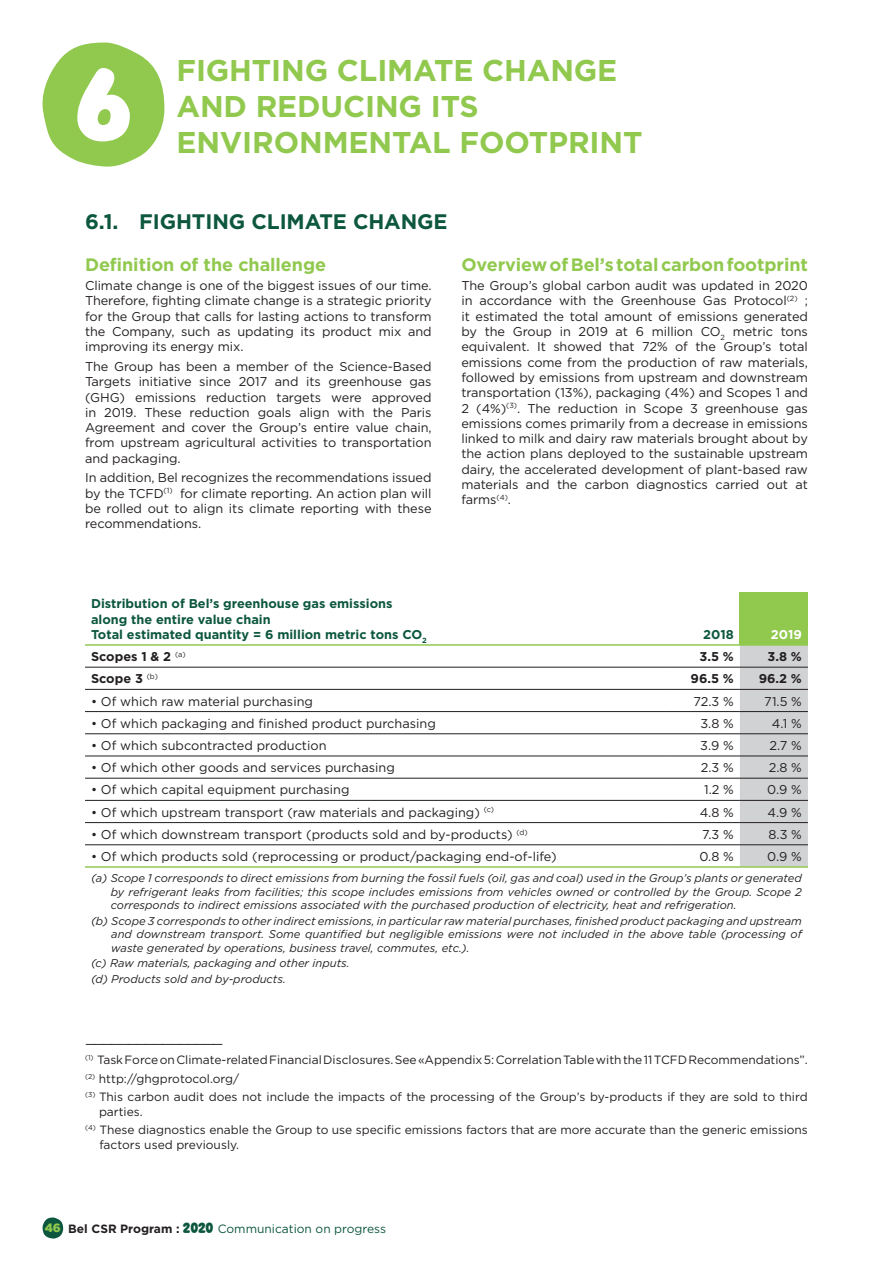
<style>
.page{position:relative;width:893px;height:1263px;background:#fff}
.page>*{position:absolute;margin:0;border:0;box-sizing:border-box;transform-origin:0 0}
.t1{font:105px "Hello Headline W00";color:#fff}
.t2{font:700 30px/36px "Gotham";letter-spacing:-.005em;color:#91c94f}
.t3{font:700 21px "Gotham";letter-spacing:-.005em;color:#0d573e}
.t4{font:700 18px "Gotham";letter-spacing:-.005em;color:#91c94f}
.t5{font:12.75px/15.3px "Gotham";color:#231f20;text-align:justify}
.t6{font:700 12.75px/15.3px "Gotham";color:#0d573e}
.t7{font:700 12.75px "Gotham";color:#231f20}
.t8{font:700 12.75px "Gotham";color:#fff}
.t9{font:12px/18.6px "Gotham";color:#231f20}
.t10{font:12px "Gotham";color:#0d573e}
.t11{font:italic 11.25px/13.5px "Gotham";color:#231f20;text-align:justify}
.s1{font-weight:900;color:#91c94f}
.s2{font-weight:700;color:#231f20}
.s3{font-family:"Hello Headline W00";font-size:15px}
</style>
<div class="page">
<svg style="left:42px;top:1217px;width:21px;height:21px"></svg>
<svg style="left:42px;top:43px;width:122px;height:124px"></svg>
<div style="left:740px;top:592px;width:68px;height:53px;background:#91c94f"></div>
<div style="left:740px;top:646px;width:68px;height:220px;background:#d1d2d4"></div>
<hr style="left:85px;top:667px;width:580px;height:1px;background:#231f20">
<hr style="left:665px;top:667px;width:75px;height:1px;background:#231f20">
<hr style="left:740px;top:667px;width:68px;height:1px;background:#231f20">
<hr style="left:85px;top:689px;width:580px;height:1px;background:#231f20">
<hr style="left:665px;top:689px;width:75px;height:1px;background:#231f20">
<hr style="left:740px;top:689px;width:68px;height:1px;background:#231f20">
<hr style="left:85px;top:711px;width:580px;height:1px;background:#231f20">
<hr style="left:665px;top:711px;width:75px;height:1px;background:#231f20">
<hr style="left:740px;top:711px;width:68px;height:1px;background:#231f20">
<hr style="left:85px;top:733px;width:580px;height:1px;background:#231f20">
<hr style="left:665px;top:733px;width:75px;height:1px;background:#231f20">
<hr style="left:740px;top:733px;width:68px;height:1px;background:#231f20">
<hr style="left:85px;top:756px;width:580px;height:1px;background:#231f20">
<hr style="left:665px;top:756px;width:75px;height:1px;background:#231f20">
<hr style="left:740px;top:756px;width:68px;height:1px;background:#231f20">
<hr style="left:85px;top:778px;width:580px;height:1px;background:#231f20">
<hr style="left:665px;top:778px;width:75px;height:1px;background:#231f20">
<hr style="left:740px;top:778px;width:68px;height:1px;background:#231f20">
<hr style="left:85px;top:800px;width:580px;height:1px;background:#231f20">
<hr style="left:665px;top:800px;width:75px;height:1px;background:#231f20">
<hr style="left:740px;top:800px;width:68px;height:1px;background:#231f20">
<hr style="left:85px;top:822px;width:580px;height:1px;background:#231f20">
<hr style="left:665px;top:822px;width:75px;height:1px;background:#231f20">
<hr style="left:740px;top:822px;width:68px;height:1px;background:#231f20">
<hr style="left:85px;top:844px;width:580px;height:1px;background:#231f20">
<hr style="left:665px;top:844px;width:75px;height:1px;background:#231f20">
<hr style="left:740px;top:844px;width:68px;height:1px;background:#231f20">
<hr style="left:85px;top:866px;width:580px;height:2px;background:#91c94f">
<hr style="left:665px;top:866px;width:75px;height:2px;background:#91c94f">
<hr style="left:740px;top:866px;width:68px;height:2px;background:#91c94f">
<hr style="left:85px;top:644px;width:580px;height:2px;background:#91c94f">
<hr style="left:665px;top:644px;width:75px;height:2px;background:#91c94f">
<hr style="left:740px;top:644px;width:68px;height:2px;background:#91c94f">
<h1 class="t1" style="left:75px;top:44px;width:59px">6</h1>
<h2 class="t2" style="left:176px;top:52px;width:467px">FIGHTING CLIMATE CHANGE<br>AND REDUCING ITS<br>ENVIRONMENTAL FOOTPRINT</h2>
<h3 class="t3" style="left:85px;top:208px;width:364px">6.1. FIGHTING CLIMATE CHANGE</h3>
<h3 class="t4" style="left:85px;top:252px;width:243px">Definition of the challenge</h3>
<p class="t5" style="left:85px;top:278px;width:348px">Climate change is one of the biggest issues of our time.<br>Therefore, fighting climate change is a strategic priority for the Group that calls for lasting actions to transform the Company, such as updating its product mix and improving its energy mix.</p>
<p class="t5" style="left:85px;top:358px;width:348px">The Group has been a member of the Science-Based Targets initiative since 2017 and its greenhouse gas (GHG) emissions reduction targets were approved in 2019. These reduction goals align with the Paris Agreement and cover the Group’s entire value chain, from upstream agricultural activities to transportation and packaging.</p>
<p class="t5" style="left:85px;top:470px;width:348px">In addition, Bel recognizes the recommendations issued by the TCFD<sup>(1)</sup> for climate reporting. An action plan will be rolled out to align its climate reporting with these recommendations.</p>
<h3 class="t4" style="left:461px;top:252px;width:348px">Overview of Bel’s total carbon footprint</h3>
<p class="t5" style="left:461px;top:278px;width:348px">The Group’s global carbon audit was updated in 2020 in accordance with the Greenhouse Gas Protocol<sup>(2)</sup> ; it estimated the total amount of emissions generated by the Group in 2019 at 6 million CO<sub>2</sub> metric tons equivalent. It showed that 72% of the Group’s total emissions come from the production of raw materials, followed by emissions from upstream and downstream transportation (13%), packaging (4%) and Scopes 1 and 2 (4%)<sup>(3)</sup>. The reduction in Scope 3 greenhouse gas emissions comes primarily from a decrease in emissions linked to milk and dairy raw materials brought about by the action plans deployed to the sustainable upstream dairy, the accelerated development of plant-based raw materials and the carbon diagnostics carried out at farms<sup>(4)</sup>.</p>
<p class="t6" style="left:91px;top:596px;width:337px">Distribution of Bel’s greenhouse gas emissions along the entire value chain<br>Total estimated quantity = 6 million metric tons CO<sub>2</sub></p>
<p class="t6" style="left:703px;top:627px;width:32px">2018</p>
<p class="t8" style="left:771px;top:626px;width:33px">2019</p>
<p class="t7" style="left:91px;top:648px;width:96px">Scopes 1 &amp; 2 <sup>(a)</sup></p>
<p class="t7" style="left:699px;top:648px;width:36px">3.5 %</p>
<p class="t7" style="left:767px;top:648px;width:36px">3.8 %</p>
<p class="t7" style="left:91px;top:670px;width:68px">Scope 3 <sup>(b)</sup></p>
<p class="t7" style="left:690px;top:670px;width:45px">96.5 %</p>
<p class="t7" style="left:759px;top:670px;width:45px">96.2 %</p>
<p class="t5" style="left:91px;top:693px;width:223px">• Of which raw material purchasing</p>
<p class="t5" style="left:693px;top:693px;width:42px">72.3 %</p>
<p class="t5" style="left:764px;top:693px;width:39px">71.5 %</p>
<p class="t5" style="left:91px;top:715px;width:346px">• Of which packaging and finished product purchasing</p>
<p class="t5" style="left:700px;top:715px;width:35px">3.8 %</p>
<p class="t5" style="left:772px;top:715px;width:32px">4.1 %</p>
<p class="t5" style="left:91px;top:737px;width:237px">• Of which subcontracted production</p>
<p class="t5" style="left:700px;top:737px;width:35px">3.9 %</p>
<p class="t5" style="left:769px;top:737px;width:34px">2.7 %</p>
<p class="t5" style="left:91px;top:760px;width:305px">• Of which other goods and services purchasing</p>
<p class="t5" style="left:701px;top:760px;width:35px">2.3 %</p>
<p class="t5" style="left:769px;top:760px;width:35px">2.8 %</p>
<p class="t5" style="left:91px;top:782px;width:260px">• Of which capital equipment purchasing</p>
<p class="t5" style="left:704px;top:782px;width:31px">1.2 %</p>
<p class="t5" style="left:767px;top:782px;width:36px">0.9 %</p>
<p class="t5" style="left:91px;top:804px;width:404px">• Of which upstream transport (raw materials and packaging) <sup>(c)</sup></p>
<p class="t5" style="left:700px;top:804px;width:36px">4.8 %</p>
<p class="t5" style="left:767px;top:804px;width:36px">4.9 %</p>
<p class="t5" style="left:91px;top:826px;width:438px">• Of which downstream transport (products sold and by-products) <sup>(d)</sup></p>
<p class="t5" style="left:702px;top:826px;width:33px">7.3 %</p>
<p class="t5" style="left:768px;top:826px;width:35px">8.3 %</p>
<p class="t5" style="left:91px;top:848px;width:467px">• Of which products sold (reprocessing or product/packaging end-of-life)</p>
<p class="t5" style="left:699px;top:848px;width:36px">0.8 %</p>
<p class="t5" style="left:767px;top:848px;width:36px">0.9 %</p>
<p class="t11" style="left:111px;top:871px;width:693px;text-indent:-20px">(a) Scope 1 corresponds to direct emissions from burning the fossil fuels (oil, gas and coal) used in the Group’s plants or generated by refrigerant leaks from facilities; this scope includes emissions from vehicles owned or controlled by the Group. Scope 2 corresponds to indirect emissions associated with the purchased production of electricity, heat and refrigeration.</p>
<p class="t11" style="left:111px;top:914px;width:692px;text-indent:-20px">(b) Scope 3 corresponds to other indirect emissions, in particular raw material purchases, finished product packaging and upstream and downstream transport. Some quantified but negligible emissions were not included in the above table (processing of waste generated by operations, business travel, commutes, etc.).</p>
<p class="t11" style="left:91px;top:955px;width:260px;line-height:15.6px">(c) Raw materials, packaging and other inputs. (d) Products sold and by-products.</p>
<p class="t9" style="left:85px;top:1036px;width:724px;line-height:15.6px">————————————————<br><sup>(1)</sup> Task Force on Climate-related Financial Disclosures. See «Appendix 5: Correlation Table with the 11 TCFD Recommendations”.</p>
<p class="t9" style="left:85px;top:1069px;width:724px"><sup>(2)</sup> http://ghgprotocol.org/<br><sup>(3)</sup> This carbon audit does not include the impacts of the processing of the Group’s by-products if they are sold to third</p>
<p class="t9" style="left:85px;top:1102px;width:724px;text-indent:14px">parties.<br><sup>(4)</sup> These diagnostics enable the Group to use specific emissions factors that are more accurate than the generic emissions</p>
<p class="t9" style="left:99px;top:1135px;width:141px">factors used previously.</p>
<p class="t10" style="left:45px;top:1221px;width:343px"><span class="s1">46</span> <span class="s2">Bel CSR Program :</span> <span class="s3">2020</span> Communication on progress</p>
</div>
